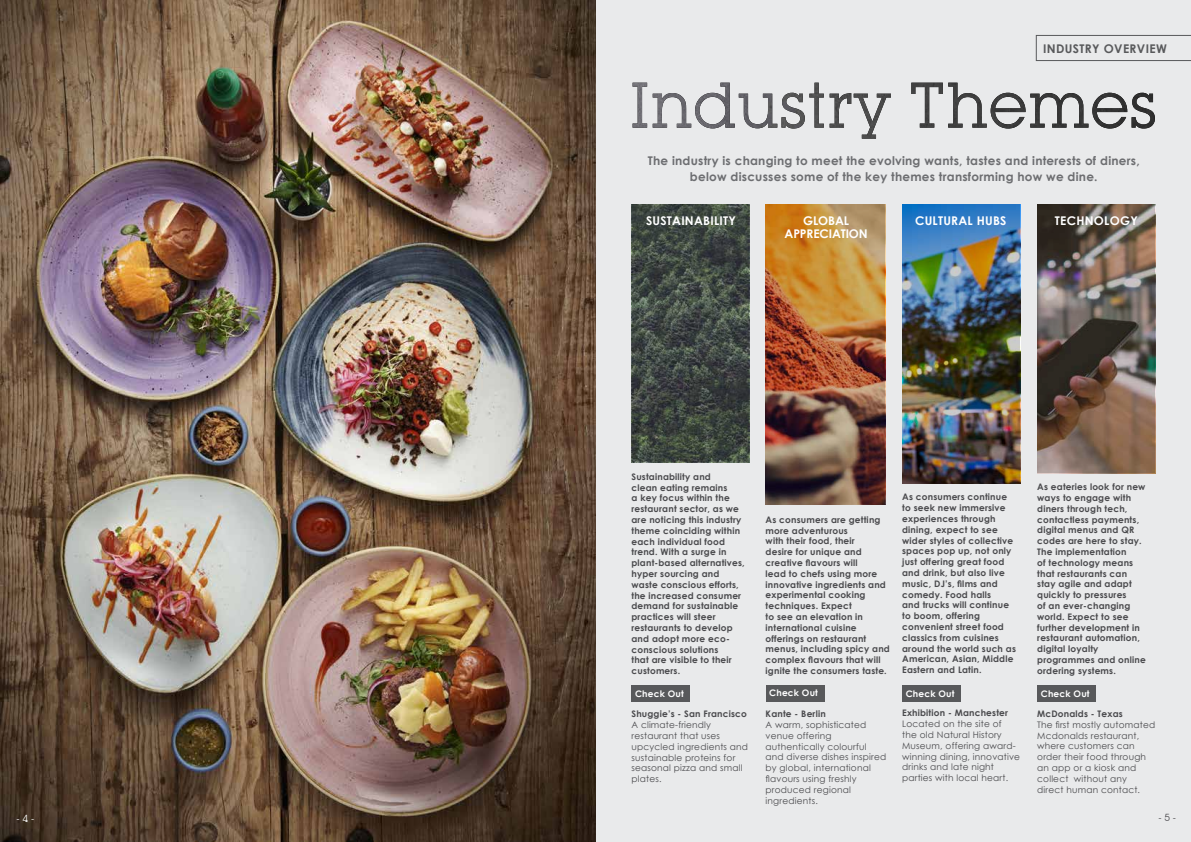
<style>
.page{position:relative;width:1191px;height:842px;background:#e9eaeb}
.page>*{position:absolute;margin:0;border:0;box-sizing:border-box;transform-origin:0 0}
.t1{font:700 12px/16px "Century Gothic";letter-spacing:.02em;color:#6d6e71;text-align:center}
.t2{font:700 12px "Century Gothic";letter-spacing:.02em;color:#fff}
.t3{font:700 12px/13px "Century Gothic";letter-spacing:-.01em;color:#fff;text-align:center}
.t4{font:700 12px "Century Gothic";letter-spacing:.03em;color:#58595b}
.t5{font:10px "Lubalin Graph IT Cby BT";color:#fff}
.t6{font:10px "Lubalin Graph IT Cby BT";color:#4a4a4d}
.t7{font:700 9px/10.8px "Century Gothic";letter-spacing:.02em;color:#4a4a4d}
.t8{font:9px/10.8px "Century Gothic";letter-spacing:.02em;color:#4a4a4d}
.t9{font:700 9px "Century Gothic";letter-spacing:.02em;color:#fff}
</style>
<div class="page">
<img style="left:0;top:0;width:595px;height:842px">
<img style="left:632px;top:83px;width:523px;height:46px">
<svg style="left:1036px;top:35px;width:155px;height:26px"></svg>
<div style="left:631px;top:685px;width:59px;height:17px;background:#58595b"></div>
<div style="left:765px;top:685px;width:59px;height:16px;background:#58595b"></div>
<div style="left:902px;top:685px;width:59px;height:17px;background:#58595b"></div>
<div style="left:1037px;top:685px;width:59px;height:17px;background:#58595b"></div>
<svg style="left:632px;top:204px;width:117px;height:258px;background:#404843"></svg>
<img style="left:765px;top:204px;width:120px;height:300px">
<img style="left:902px;top:204px;width:118px;height:279px">
<img style="left:1037px;top:204px;width:118px;height:269px">
<p class="t5" style="left:17px;top:812px;width:19px">- 4 -</p>
<h1 class="t4" style="left:1043px;top:39px;width:125px">INDUSTRY OVERVIEW</h1>
<h1 class="t1" style="left:648px;top:153px;width:493px">The industry is changing to meet the evolving wants, tastes and interests of diners, below discusses some of the key themes transforming how we dine.</h1>
<h1 class="t2" style="left:646px;top:212px;width:91px">SUSTAINABILITY</h1>
<h1 class="t3" style="left:784px;top:214px;width:85px">GLOBAL<br>APPRECIATION</h1>
<h1 class="t2" style="left:915px;top:212px;width:93px">CULTURAL HUBS</h1>
<h1 class="t2" style="left:1055px;top:212px;width:84px">TECHNOLOGY</h1>
<p class="t7" style="left:631px;top:471px;width:115px">Sustainability and<br>clean eating remains<br>a key focus within the restaurant sector, as we are noticing this industry theme coinciding within each individual food trend. With a surge in plant-based alternatives, hyper sourcing and waste conscious efforts, the increased consumer demand for sustainable practices will steer restaurants to develop and adopt more eco&shy;conscious solutions<br>that are visible to their customers.</p>
<p class="t7" style="left:631px;top:708px;width:117px">Shuggie’s - San Francisco</p>
<p class="t8" style="left:631px;top:719px;width:118px">A climate-friendly restaurant that uses upcycled ingredients and sustainable proteins for seasonal pizza and small plates.</p>
<p class="t7" style="left:1037px;top:481px;width:110px">As eateries look for new ways to engage with diners through tech, contactless payments, digital menus and QR codes are here to stay.<br>The implementation<br>of technology means that restaurants can stay agile and adapt quickly to pressures<br>of an ever-changing world. Expect to see further development in restaurant automation, digital loyalty programmes and online ordering systems.</p>
<p class="t7" style="left:1037px;top:708px;width:87px">McDonalds - Texas</p>
<p class="t8" style="left:1037px;top:719px;width:119px">The first mostly automated<br>Mcdonalds restaurant, where customers can order their food through an app or a kiosk and collect without any direct human contact.</p>
<p class="t7" style="left:902px;top:491px;width:115px">As consumers continue to seek new immersive experiences through dining, expect to see wider styles of collective spaces pop up, not only just offering great food and drink, but also live music, DJ’s, films and comedy. Food halls<br>and trucks will continue to boom, offering convenient street food classics from cuisines around the world such as<br>American, Asian, Middle<br>Eastern and Latin.</p>
<p class="t7" style="left:902px;top:707px;width:107px">Exhibition - Manchester</p>
<p class="t8" style="left:902px;top:718px;width:119px">Located on the site of<br>the old Natural History<br>Museum, offering award&shy;winning dining, innovative drinks and late night parties with local heart.</p>
<p class="t7" style="left:765px;top:514px;width:126px">As consumers are getting more adventurous<br>with their food, their<br>desire for unique and creative flavours will<br>lead to chefs using more innovative ingredients and experimental cooking techniques. Expect<br>to see an elevation in international cuisine offerings on restaurant menus, including spicy and complex flavours that will ignite the consumers taste.</p>
<p class="t7" style="left:765px;top:708px;width:62px">Kante - Berlin</p>
<p class="t8" style="left:765px;top:719px;width:122px">A warm, sophisticated venue offering authentically colourful and diverse dishes inspired by global, international flavours using freshly produced regional ingredients.</p>
<p class="t9" style="left:635px;top:687px;width:50px">Check Out</p>
<p class="t9" style="left:769px;top:686px;width:50px">Check Out</p>
<p class="t9" style="left:905px;top:687px;width:50px">Check Out</p>
<p class="t9" style="left:1040px;top:687px;width:50px">Check Out</p>
<p class="t6" style="left:1158px;top:812px;width:19px">- 5 -</p>
</div>
